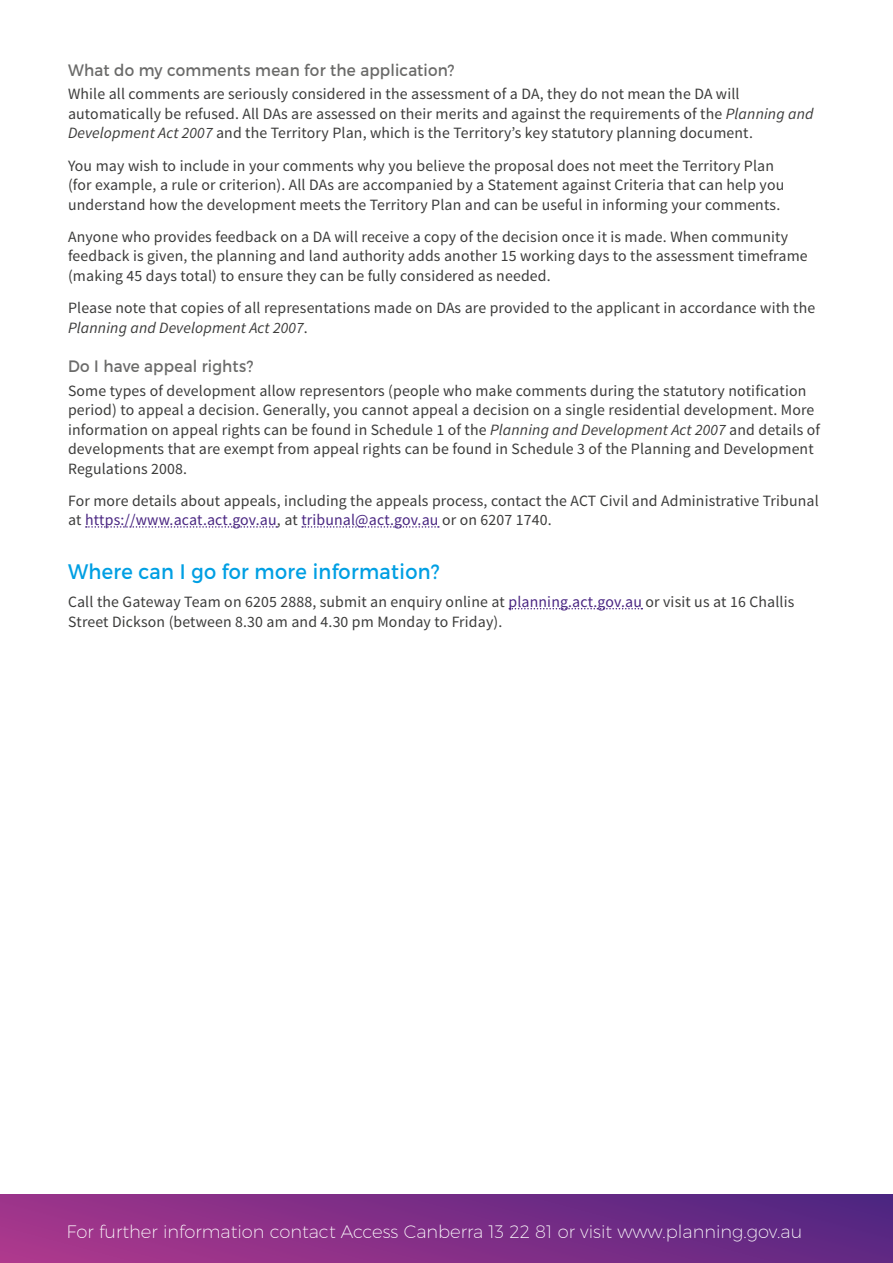
<style>
.page{position:relative;width:893px;height:1263px;background:#fff}
.page>*{position:absolute;margin:0;border:0;box-sizing:border-box;transform-origin:0 0}
.HEADING_3{font:21px "Montserrat";letter-spacing:.02em;color:#009fe3;scale:.92 1}
.t1{font:200 18px "Montserrat";color:#fff}
.HEADING_4{font:16.5px "Montserrat";letter-spacing:.015em;color:#6b6b6a;scale:.92 1}
.BODY{font:15.75px/19.5px "Source Sans Pro";letter-spacing:.01em;color:#3c3c3b}
.s1{font-style:italic}
.s2{color:#492581}
</style>
<div class="page">
<div style="left:0;top:1195px;width:893px;height:68px;background:linear-gradient(to right,#a6368b,#562682)"></div>
<svg style="left:86px;top:526px;width:191px;height:2px"></svg>
<svg style="left:302px;top:526px;width:137px;height:2px"></svg>
<svg style="left:509px;top:608px;width:133px;height:1px"></svg>
<h4 class="HEADING_4" style="left:68px;top:60px;width:422px">What do my comments mean for the application?</h4>
<p class="BODY" style="left:68px;top:85px;width:747px">While all comments are seriously considered in the assessment of a DA, they do not mean the DA will automatically be refused. All DAs are assessed on their merits and against the requirements of the <span class="s1">Planning and<br>Development Act 2007</span> and the Territory Plan, which is the Territory’s key statutory planning document.</p>
<p class="BODY" style="left:68px;top:156px;width:718px">You may wish to include in your comments why you believe the proposal does not meet the Territory Plan (for example, a rule or criterion). All DAs are accompanied by a Statement against Criteria that can help you understand how the development meets the Territory Plan and can be useful in informing your comments.</p>
<p class="BODY" style="left:68px;top:227px;width:741px">Anyone who provides feedback on a DA will receive a copy of the decision once it is made. When community feedback is given, the planning and land authority adds another 15 working days to the assessment timeframe (making 45 days total) to ensure they can be fully considered as needed.</p>
<p class="BODY" style="left:68px;top:298px;width:749px">Please note that copies of all representations made on DAs are provided to the applicant in accordance with the<br><span class="s1">Planning and Development Act 2007</span>.</p>
<h4 class="HEADING_4" style="left:68px;top:356px;width:203px">Do I have appeal rights?</h4>
<p class="BODY" style="left:68px;top:381px;width:754px">Some types of development allow representors (people who make comments during the statutory notification period) to appeal a decision. Generally, you cannot appeal a decision on a single residential development. More information on appeal rights can be found in Schedule 1 of the <span class="s1">Planning and Development Act 2007</span> and details of developments that are exempt from appeal rights can be found in Schedule 3 of the Planning and Development Regulations 2008.</p>
<p class="BODY" style="left:68px;top:491px;width:752px">For more details about appeals, including the appeals process, contact the ACT Civil and Administrative Tribunal at <span class="s2">https://www.acat.act.gov.au</span>, at <span class="s2">tribunal@act.gov.au</span> or on 6207 1740.</p>
<h3 class="HEADING_3" style="left:68px;top:559px;width:405px">Where can I go for more information?</h3>
<p class="BODY" style="left:68px;top:592px;width:728px">Call the Gateway Team on 6205 2888, submit an enquiry online at <span class="s2">planning.act.gov.au</span> or visit us at 16 Challis<br>Street Dickson (between 8.30 am and 4.30 pm Monday to Friday).</p>
<p class="t1" style="left:67px;top:1220px;width:737px">For further information contact Access Canberra 13 22 81 or visit www.planning.gov.au</p>
</div>
